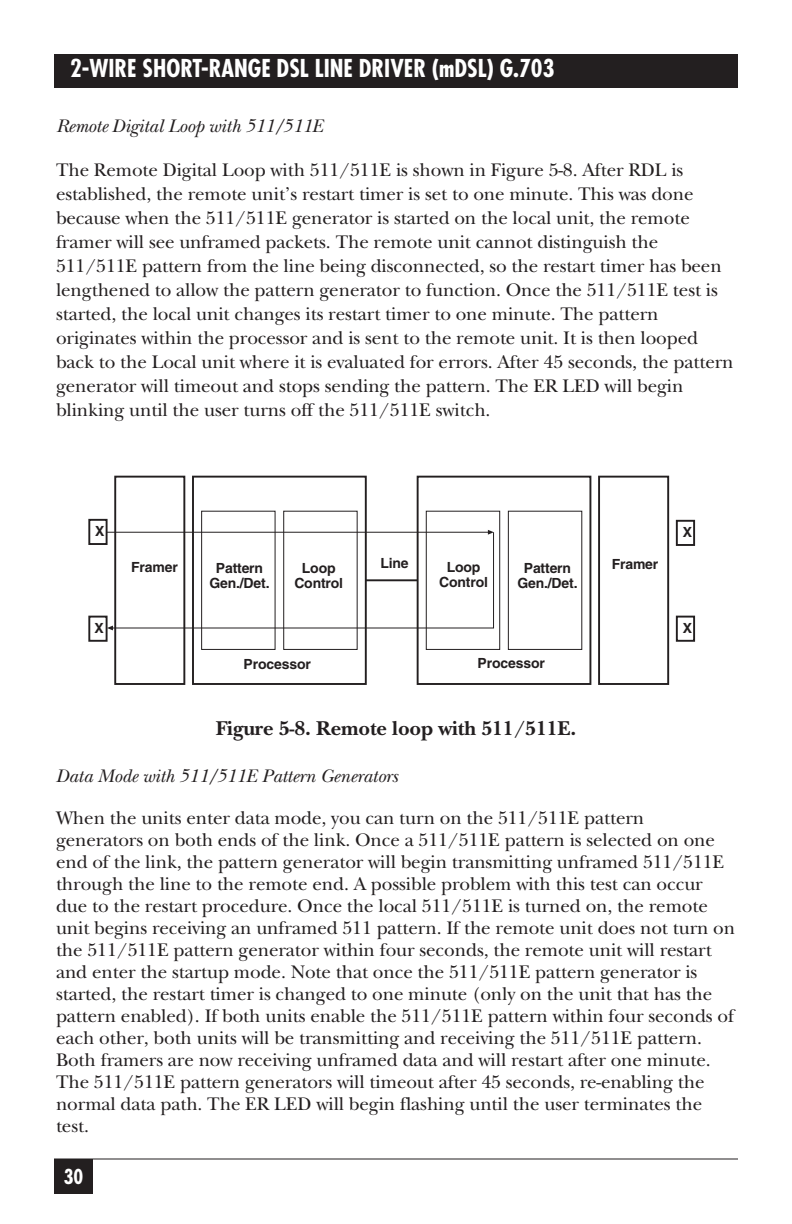
<style>
.page{position:relative;width:792px;height:1224px;background:#fff}
.page>*{position:absolute;margin:0;border:0;box-sizing:border-box;transform-origin:0 0}
.t1{font:700 condensed 24px "Futura";color:#fff}
.t2{font:700 20.8px "New Baskerville";letter-spacing:-.005em;color:#231f20}
.t3{font:700 condensed 20px "Futura";color:#fff}
.t4{font:19px/22px "New Baskerville";letter-spacing:-.005em;color:#231f20}
.t5{font:italic 19px "New Baskerville";letter-spacing:-.005em;color:#231f20}
.t6{font:700 14px/15px "Helvetica";letter-spacing:-.01em;color:#231f20;text-align:center}
</style>
<div class="page">
<div style="left:54px;top:54px;width:684px;height:34px;background:#231f20"></div>
<div style="left:54px;top:1159px;width:39px;height:35px;background:#231f20"></div>
<div style="left:114px;top:476px;width:71px;height:209px;border:2px solid #231f20"></div>
<svg style="left:192px;top:475px;width:478px;height:210px"></svg>
<div style="left:417px;top:476px;width:174px;height:209px;border:2px solid #231f20"></div>
<svg style="left:88px;top:518px;width:608px;height:125px"></svg>
<svg style="left:107px;top:510px;width:476px;height:140px"></svg>
<hr style="left:54px;top:1158px;width:684px;height:2px;background:#231f20">
<p class="t1" style="left:70px;top:58px;width:486px">2-WIRE SHORT-RANGE DSL LINE DRIVER (mDSL) G.703</p>
<p class="t5" style="left:56px;top:119px;width:268px">Remote Digital Loop with 511/511E</p>
<p class="t4" style="left:56px;top:160px;width:679px;line-height:24px">The Remote Digital Loop with 511/511E is shown in Figure 5-8. After RDL is established, the remote unit’s restart timer is set to one minute. This was done because when the 511/511E generator is started on the local unit, the remote framer will see unframed packets. The remote unit cannot distinguish the 511/511E pattern from the line being disconnected, so the restart timer has been lengthened to allow the pattern generator to function. Once the 511/511E test is started, the local unit changes its restart timer to one minute. The pattern originates within the processor and is sent to the remote unit. It is then looped back to the Local unit where it is evaluated for errors. After 45 seconds, the pattern generator will timeout and stops sending the pattern. The ER LED will begin blinking until the user turns off the 511/511E switch.</p>
<p class="t6" style="left:95px;top:524px;width:11px">X</p>
<p class="t6" style="left:94px;top:621px;width:11px">X</p>
<p class="t6" style="left:131px;top:560px;width:48px">Framer</p>
<p class="t6" style="left:294px;top:561px;width:50px">Loop<br>Control</p>
<p class="t6" style="left:380px;top:556px;width:30px">Line</p>
<p class="t6" style="left:216px;top:561px;width:49px">Pattern</p>
<p class="t6" style="left:612px;top:557px;width:48px">Framer</p>
<p class="t6" style="left:209px;top:576px;width:62px">Gen./Det.</p>
<p class="t6" style="left:439px;top:561px;width:50px">Loop<br>Control</p>
<p class="t6" style="left:517px;top:561px;width:62px">Pattern<br>Gen./Det.</p>
<p class="t6" style="left:244px;top:657px;width:69px">Processor</p>
<p class="t6" style="left:478px;top:656px;width:69px">Processor</p>
<p class="t6" style="left:683px;top:526px;width:11px">X</p>
<p class="t6" style="left:683px;top:621px;width:11px">X</p>
<p class="t2" style="left:216px;top:721px;width:362px">Figure 5-8. Remote loop with 511/511E.</p>
<p class="t5" style="left:56px;top:769px;width:344px">Data Mode with 511/511E Pattern Generators</p>
<p class="t4" style="left:56px;top:809px;width:681px">When the units enter data mode, you can turn on the 511/511E pattern generators on both ends of the link. Once a 511/511E pattern is selected on one end of the link, the pattern generator will begin transmitting unframed 511/511E through the line to the remote end. A possible problem with this test can occur due to the restart procedure. Once the local 511/511E is turned on, the remote unit begins receiving an unframed 511 pattern. If the remote unit does not turn on the 511/511E pattern generator within four seconds, the remote unit will restart and enter the startup mode. Note that once the 511/511E pattern generator is started, the restart timer is changed to one minute (only on the unit that has the pattern enabled). If both units enable the 511/511E pattern within four seconds of each other, both units will be transmitting and receiving the 511/511E pattern.<br>Both framers are now receiving unframed data and will restart after one minute.<br>The 511/511E pattern generators will timeout after 45 seconds, re-enabling the normal data path. The ER LED will begin flashing until the user terminates the test.</p>
<p class="t3" style="left:64px;top:1168px;width:21px">30</p>
</div>
